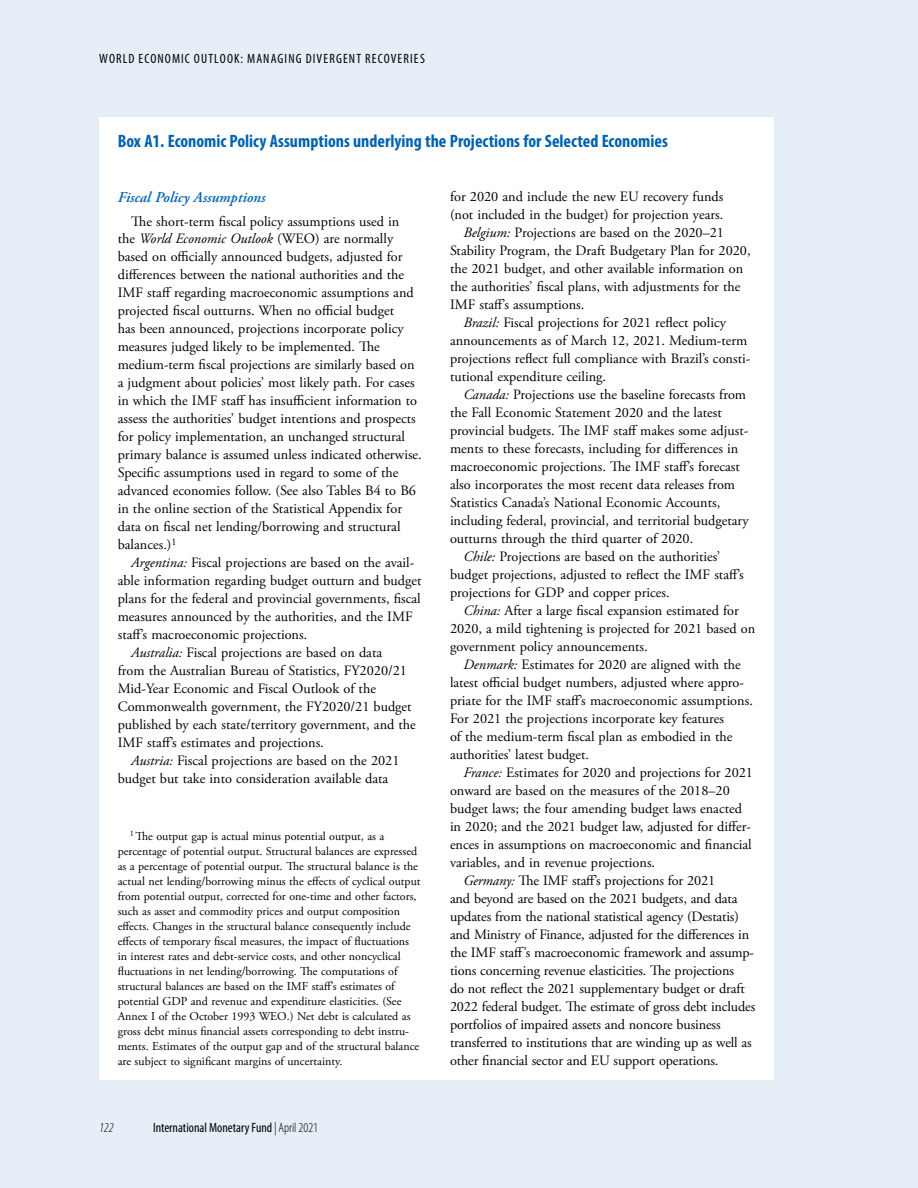
<style>
.page{position:relative;width:918px;height:1188px;background:#e6eff7}
.page>*{position:absolute;margin:0;border:0;box-sizing:border-box;transform-origin:0 0}
.t1{font:700 condensed 18px "Myriad Pro";color:#0062af}
.t2{font:italic 600 15px "Adobe Garamond Pro";color:#0062af}
.t3{font:14.25px/18px "Adobe Garamond Pro";color:#000}
.t4{font:condensed 13.5px "Myriad Pro";letter-spacing:.08em;color:#000}
.t5{font:condensed 13.5px "Myriad Pro";color:#000}
.t6{font:italic 300 condensed 13.5px "Myriad Pro";color:#000}
.t7{font:12px/15px "Adobe Garamond Pro";color:#000}
.s1{font-style:italic}
.s2{font-weight:300;font-style:italic}
.s3{font-weight:300}
</style>
<div class="page">
<div style="left:99px;top:117px;width:675px;height:963px;background:#fff"></div>
<p class="t4" style="left:99px;top:51px;width:327px">WORLD ECONOMIC OUTLOOK: MANAGING DIVERGENT RECOVERIES</p>
<p class="t1" style="left:118px;top:131px;width:552px">Box A1. Economic Policy Assumptions underlying the Projections for Selected Economies</p>
<p class="t2" style="left:118px;top:188px;width:149px">Fiscal Policy Assumptions</p>
<p class="t3" style="left:118px;top:212px;width:306px;text-indent:13px">The short-term fiscal policy assumptions used in<br>the <span class="s1">World Economic Outlook</span> (WEO) are normally based on officially announced budgets, adjusted for differences between the national authorities and the IMF staff regarding macroeconomic assumptions and projected fiscal outturns. When no official budget<br>has been announced, projections incorporate policy measures judged likely to be implemented. The medium-term fiscal projections are similarly based on a judgment about policies’ most likely path. For cases in which the IMF staff has insufficient information to assess the authorities’ budget intentions and prospects for policy implementation, an unchanged structural primary balance is assumed unless indicated otherwise.<br>Specific assumptions used in regard to some of the advanced economies follow. (See also Tables B4 to B6 in the online section of the Statistical Appendix for data on fiscal net lending/borrowing and structural balances.)<sup>1</sup></p>
<p class="t3" style="left:131px;top:554px;width:285px"><span class="s1">Argentina:</span> Fiscal projections are based on the avail-</p>
<p class="t3" style="left:118px;top:572px;width:305px">able information regarding budget outturn and budget</p>
<p class="t3" style="left:118px;top:590px;width:304px">plans for the federal and provincial governments, fiscal</p>
<p class="t3" style="left:118px;top:608px;width:296px">measures announced by the authorities, and the IMF</p>
<p class="t3" style="left:118px;top:626px;width:191px">staff’s macroeconomic projections.</p>
<p class="t3" style="left:131px;top:644px;width:252px"><span class="s1">Australia:</span> Fiscal projections are based on data</p>
<p class="t3" style="left:118px;top:662px;width:291px">from the Australian Bureau of Statistics, FY2020/21</p>
<p class="t3" style="left:118px;top:680px;width:260px">Mid-Year Economic and Fiscal Outlook of the</p>
<p class="t3" style="left:118px;top:698px;width:295px">Commonwealth government, the FY2020/21 budget</p>
<p class="t3" style="left:118px;top:716px;width:300px">published by each state/territory government, and the</p>
<p class="t3" style="left:118px;top:734px;width:208px">IMF staff’s estimates and projections.</p>
<p class="t3" style="left:131px;top:752px;width:270px"><span class="s1">Austria:</span> Fiscal projections are based on the 2021</p>
<p class="t3" style="left:118px;top:770px;width:272px">budget but take into consideration available data</p>
<p class="t7" style="left:118px;top:829px;width:304px;text-indent:12px"><sup>1</sup> The output gap is actual minus potential output, as a percentage of potential output. Structural balances are expressed as a percentage of potential output. The structural balance is the actual net lending/borrowing minus the effects of cyclical output from potential output, corrected for one-time and other factors, such as asset and commodity prices and output composition effects. Changes in the structural balance consequently include effects of temporary fiscal measures, the impact of fluctuations in interest rates and debt-service costs, and other noncyclical fluctuations in net lending/borrowing. The computations of structural balances are based on the IMF staff’s estimates of potential GDP and revenue and expenditure elasticities. (See Annex I of the October 1993 WEO.) Net debt is calculated as gross debt minus financial assets corresponding to debt instru&shy;ments. Estimates of the output gap and of the structural balance are subject to significant margins of uncertainty.</p>
<p class="t6" style="left:99px;top:1120px;width:16px">122</p>
<p class="t5" style="left:153px;top:1120px;width:167px">International Monetary Fund <span class="s2">|</span> <span class="s3">April 2021</span></p>
<p class="t3" style="left:450px;top:188px;width:275px">for 2020 and include the new EU recovery funds</p>
<p class="t3" style="left:450px;top:206px;width:275px">(not included in the budget) for projection years.</p>
<p class="t3" style="left:463px;top:224px;width:262px"><span class="s1">Belgium:</span> Projections are based on the 2020–21</p>
<p class="t3" style="left:450px;top:242px;width:302px">Stability Program, the Draft Budgetary Plan for 2020,</p>
<p class="t3" style="left:450px;top:260px;width:295px">the 2021 budget, and other available information on</p>
<p class="t3" style="left:450px;top:278px;width:292px">the authorities’ fiscal plans, with adjustments for the</p>
<p class="t3" style="left:450px;top:296px;width:136px">IMF staff’s assumptions.</p>
<p class="t3" style="left:463px;top:314px;width:264px"><span class="s1">Brazil:</span> Fiscal projections for 2021 reflect policy</p>
<p class="t3" style="left:450px;top:332px;width:299px">announcements as of March 12, 2021. Medium-term</p>
<p class="t3" style="left:450px;top:350px;width:302px">projections reflect full compliance with Brazil’s consti-</p>
<p class="t3" style="left:450px;top:368px;width:158px">tutional expenditure ceiling.</p>
<p class="t3" style="left:463px;top:386px;width:284px"><span class="s1">Canada:</span> Projections use the baseline forecasts from</p>
<p class="t3" style="left:450px;top:404px;width:273px">the Fall Economic Statement 2020 and the latest</p>
<p class="t3" style="left:450px;top:422px;width:300px">provincial budgets. The IMF staff makes some adjust-</p>
<p class="t3" style="left:450px;top:440px;width:290px">ments to these forecasts, including for differences in</p>
<p class="t3" style="left:450px;top:458px;width:291px">macroeconomic projections. The IMF staff’s forecast</p>
<p class="t3" style="left:450px;top:476px;width:287px">also incorporates the most recent data releases from</p>
<p class="t3" style="left:450px;top:494px;width:272px">Statistics Canada’s National Economic Accounts,</p>
<p class="t3" style="left:450px;top:512px;width:300px">including federal, provincial, and territorial budgetary</p>
<p class="t3" style="left:450px;top:530px;width:245px">outturns through the third quarter of 2020.</p>
<p class="t3" style="left:463px;top:548px;width:258px"><span class="s1">Chile:</span> Projections are based on the authorities’</p>
<p class="t3" style="left:450px;top:566px;width:295px">budget projections, adjusted to reflect the IMF staff’s</p>
<p class="t3" style="left:450px;top:584px;width:221px">projections for GDP and copper prices.</p>
<p class="t3" style="left:463px;top:602px;width:277px"><span class="s1">China:</span> After a large fiscal expansion estimated for</p>
<p class="t3" style="left:450px;top:620px;width:307px">2020, a mild tightening is projected for 2021 based on</p>
<p class="t3" style="left:450px;top:638px;width:199px">government policy announcements.</p>
<p class="t3" style="left:463px;top:656px;width:279px"><span class="s1">Denmark:</span> Estimates for 2020 are aligned with the</p>
<p class="t3" style="left:450px;top:674px;width:296px">latest official budget numbers, adjusted where appro-</p>
<p class="t3" style="left:450px;top:692px;width:304px">priate for the IMF staff’s macroeconomic assumptions.</p>
<p class="t3" style="left:450px;top:710px;width:275px">For 2021 the projections incorporate key features</p>
<p class="t3" style="left:450px;top:728px;width:284px">of the medium-term fiscal plan as embodied in the</p>
<p class="t3" style="left:450px;top:746px;width:141px">authorities’ latest budget.</p>
<p class="t3" style="left:463px;top:764px;width:291px"><span class="s1">France:</span> Estimates for 2020 and projections for 2021</p>
<p class="t3" style="left:450px;top:782px;width:281px">onward are based on the measures of the 2018–20</p>
<p class="t3" style="left:450px;top:800px;width:294px">budget laws; the four amending budget laws enacted</p>
<p class="t3" style="left:450px;top:818px;width:303px">in 2020; and the 2021 budget law, adjusted for differ-</p>
<p class="t3" style="left:450px;top:836px;width:303px">ences in assumptions on macroeconomic and financial</p>
<p class="t3" style="left:450px;top:854px;width:207px">variables, and in revenue projections.</p>
<p class="t3" style="left:463px;top:872px;width:253px"><span class="s1">Germany:</span> The IMF staff’s projections for 2021</p>
<p class="t3" style="left:450px;top:890px;width:289px">and beyond are based on the 2021 budgets, and data</p>
<p class="t3" style="left:450px;top:908px;width:291px">updates from the national statistical agency (Destatis)</p>
<p class="t3" style="left:450px;top:926px;width:301px">and Ministry of Finance, adjusted for the differences in</p>
<p class="t3" style="left:450px;top:944px;width:306px">the IMF staff’s macroeconomic framework and assump-</p>
<p class="t3" style="left:450px;top:962px;width:286px">tions concerning revenue elasticities. The projections</p>
<p class="t3" style="left:450px;top:980px;width:296px">do not reflect the 2021 supplementary budget or draft</p>
<p class="t3" style="left:450px;top:998px;width:307px">2022 federal budget. The estimate of gross debt includes</p>
<p class="t3" style="left:450px;top:1016px;width:272px">portfolios of impaired assets and noncore business</p>
<p class="t3" style="left:450px;top:1034px;width:303px">transferred to institutions that are winding up as well as</p>
<p class="t3" style="left:450px;top:1052px;width:270px">other financial sector and EU support operations.</p>
</div>
